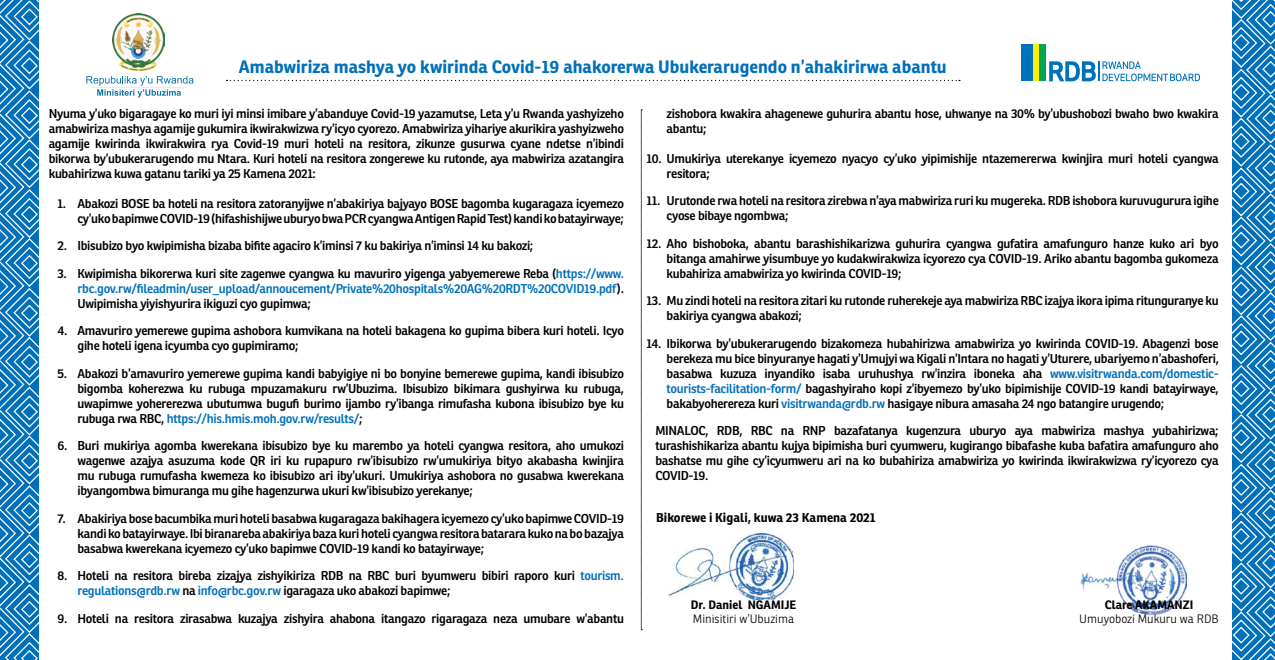
<style>
.page{position:relative;width:1275px;height:660px;background:#fff}
.page>*{position:absolute;margin:0;border:0;box-sizing:border-box;transform-origin:0 0}
.t1{font:700 17.5px "Ronnia";color:#0070bb}
.t2{font:600 12.5px/15px "Ronnia";letter-spacing:-.025em;color:#000;text-align:justify}
.t3{font:700 12.5px "Ronnia";color:#000}
.t4{font:300 11.88px "Ronnia";color:#000}
.t5{font:700 11.88px "Ronnia";color:#000}
.s1{color:#0070bb}
</style>
<div class="page">
<svg style="left:1049px;top:61px;width:151px;height:20px"></svg>
<div style="left:1021px;top:45px;width:25px;height:36px;background:#0072bc"></div>
<div style="left:1033px;top:45px;width:7px;height:36px;background:#fff200"></div>
<div style="left:1040px;top:45px;width:6px;height:36px;background:#00a651"></div>
<svg style="left:0;top:0;width:39px;height:660px;background:#388fc9"></svg>
<svg style="left:1232px;top:0;width:43px;height:660px;background:#348dc8"></svg>
<img style="left:669px;top:534px;width:125px;height:66px">
<img style="left:1080px;top:545px;width:106px;height:70px">
<svg style="left:227px;top:80px;width:733px;height:1px"></svg>
<svg style="left:641px;top:110px;width:1px;height:520px"></svg>
<img style="left:113px;top:13px;width:52px;height:57px">
<svg style="left:86px;top:76px;width:108px;height:21px"></svg>
<hr style="left:91px;top:87px;width:96px;height:1px;background:#000">
<h1 class="t1" style="left:239px;top:56px;width:710px">Amabwiriza mashya yo kwirinda Covid-19 ahakorerwa Ubukerarugendo n’ahakirirwa abantu</h1>
<p class="t2" style="left:49px;top:106px;width:577px">Nyuma y’uko bigaragaye ko muri iyi minsi imibare y’abanduye Covid-19 yazamutse, Leta y’u Rwanda yashyizeho amabwiriza mashya agamije gukumira ikwirakwizwa ry’icyo cyorezo. Amabwiriza yihariye akurikira yashyizweho agamije kwirinda ikwirakwira rya Covid-19 muri hoteli na resitora, zikunze gusurwa cyane ndetse n’ibindi bikorwa by’ubukerarugendo mu Ntara. Kuri hoteli na resitora zongerewe ku rutonde, aya mabwiriza azatangira kubahirizwa kuwa gatanu tariki ya 25 Kamena 2021:</p>
<p class="t2" style="left:58px;top:196px;width:568px;text-align:right">1. Abakozi BOSE ba hoteli na resitora zatoranyijwe n’abakiriya bajyayo BOSE bagomba kugaragaza icyemezo cy’uko bapimwe COVID-19 (hifashishijwe uburyo bwa PCR cyangwa Antigen Rapid Test) kandi ko batayirwaye;</p>
<p class="t2" style="left:58px;top:238px;width:477px">2. Ibisubizo byo kwipimisha bizaba bifite agaciro k’iminsi 7 ku bakiriya n’iminsi 14 ku bakozi;</p>
<p class="t2" style="left:77px;top:266px;width:548px;text-indent:-20px">3. Kwipimisha bikorerwa kuri site zagenwe cyangwa ku mavuriro yigenga yabyemerewe Reba (<span class="s1">https://www. rbc.gov.rw/fileadmin/user_upload/annoucement/Private%20hospitals%20AG%20RDT%20COVID19.pdf</span>).<br>Uwipimisha yiyishyurira ikiguzi cyo gupimwa;</p>
<p class="t2" style="left:77px;top:323px;width:548px;text-indent:-20px">4. Amavuriro yemerewe gupima ashobora kumvikana na hoteli bakagena ko gupima bibera kuri hoteli. Icyo gihe hoteli igena icyumba cyo gupimiramo;</p>
<p class="t2" style="left:77px;top:366px;width:548px;text-indent:-20px">5. Abakozi b’amavuriro yemerewe gupima kandi babyigiye ni bo bonyine bemerewe gupima, kandi ibisubizo bigomba koherezwa ku rubuga mpuzamakuru rw’Ubuzima. Ibisubizo bikimara gushyirwa ku rubuga, uwapimwe yohererezwa ubutumwa bugufi burimo ijambo ry’ibanga rimufasha kubona ibisubizo bye ku rubuga rwa RBC, <span class="s1">https://his.hmis.moh.gov.rw/results/</span>;</p>
<p class="t2" style="left:77px;top:438px;width:548px;text-indent:-20px">6. Buri mukiriya agomba kwerekana ibisubizo bye ku marembo ya hoteli cyangwa resitora, aho umukozi wagenwe azajya asuzuma kode QR iri ku rupapuro rw’ibisubizo rw’umukiriya bityo akabasha kwinjira mu rubuga rumufasha kwemeza ko ibisubizo ari iby’ukuri. Umukiriya ashobora no gusabwa kwerekana ibyangombwa bimuranga mu gihe hagenzurwa ukuri kw’ibisubizo yerekanye;</p>
<p class="t2" style="left:77px;top:511px;width:548px;text-indent:-20px">7. Abakiriya bose bacumbika muri hoteli basabwa kugaragaza bakihagera icyemezo cy’uko bapimwe COVID-19 kandi ko batayirwaye. Ibi biranareba abakiriya baza kuri hoteli cyangwa resitora batarara kuko na bo bazajya basabwa kwerekana icyemezo cy’uko bapimwe COVID-19 kandi ko batayirwaye;</p>
<p class="t2" style="left:77px;top:568px;width:548px;text-indent:-20px">8. Hoteli na resitora bireba zizajya zishyikiriza RDB na RBC buri byumweru bibiri raporo kuri <span class="s1">tourism. regulations@rdb.rw</span> na <span class="s1">info@rbc.gov.rw</span> igaragaza uko abakozi bapimwe;</p>
<p class="t2" style="left:57px;top:611px;width:568px">9. Hoteli na resitora zirasabwa kuzajya zishyira ahabona itangazo rigaragaza neza umubare w’abantu</p>
<p class="t2" style="left:667px;top:106px;width:554px">zishobora kwakira ahagenewe guhurira abantu hose, uhwanye na 30% by’ubushobozi bwaho bwo kwakira abantu;</p>
<p class="t2" style="left:667px;top:151px;width:554px;text-indent:-20px">10. Umukiriya uterekanye icyemezo nyacyo cy’uko yipimishije ntazemererwa kwinjira muri hoteli cyangwa resitora;</p>
<p class="t2" style="left:667px;top:193px;width:554px;text-indent:-20px">11. Urutonde rwa hoteli na resitora zirebwa n’aya mabwiriza ruri ku mugereka. RDB ishobora kuruvugurura igihe cyose bibaye ngombwa;</p>
<p class="t2" style="left:667px;top:236px;width:554px;text-indent:-20px">12. Aho bishoboka, abantu barashishikarizwa guhurira cyangwa gufatira amafunguro hanze kuko ari byo bitanga amahirwe yisumbuye yo kudakwirakwiza icyorezo cya COVID-19. Ariko abantu bagomba gukomeza kubahiriza amabwiriza yo kwirinda COVID-19;</p>
<p class="t2" style="left:667px;top:293px;width:554px;text-indent:-20px">13. Mu zindi hoteli na resitora zitari ku rutonde ruherekeje aya mabwiriza RBC izajya ikora ipima ritunguranye ku bakiriya cyangwa abakozi;</p>
<p class="t2" style="left:667px;top:336px;width:554px;text-indent:-20px">14. Ibikorwa by’ubukerarugendo bizakomeza hubahirizwa amabwiriza yo kwirinda COVID-19. Abagenzi bose berekeza mu bice binyuranye hagati y’Umujyi wa Kigali n’Intara no hagati y’Uturere, ubariyemo n’abashoferi, basabwa kuzuza inyandiko isaba uruhushya rw’inzira iboneka aha <span class="s1">www.visitrwanda.com/domestic&shy;tourists-facilitation-form/</span> bagashyiraho kopi z’ibyemezo by’uko bipimishije COVID-19 kandi batayirwaye, bakabyoherereza kuri <span class="s1">visitrwanda@rdb.rw</span> hasigaye nibura amasaha 24 ngo batangire urugendo;</p>
<p class="t2" style="left:655px;top:423px;width:565px">MINALOC, RDB, RBC na RNP bazafatanya kugenzura uburyo aya mabwiriza mashya yubahirizwa; turashishikariza abantu kujya bipimisha buri cyumweru, kugirango bibafashe kuba bafatira amafunguro aho bashatse mu gihe cy’icyumweru ari na ko bubahiriza amabwiriza yo kwirinda ikwirakwizwa ry’icyorezo cya COVID-19.</p>
<p class="t3" style="left:656px;top:510px;width:221px">Bikorewe i Kigali, kuwa 23 Kamena 2021</p>
<p class="t5" style="left:691px;top:597px;width:107px">Dr. Daniel NGAMIJE</p>
<p class="t4" style="left:693px;top:612px;width:103px">Minisitiri w’Ubuzima</p>
<p class="t5" style="left:1105px;top:597px;width:90px">Clare AKAMANZI</p>
<p class="t4" style="left:1079px;top:612px;width:141px">Umuyobozi Mukuru wa RDB</p>
</div>
